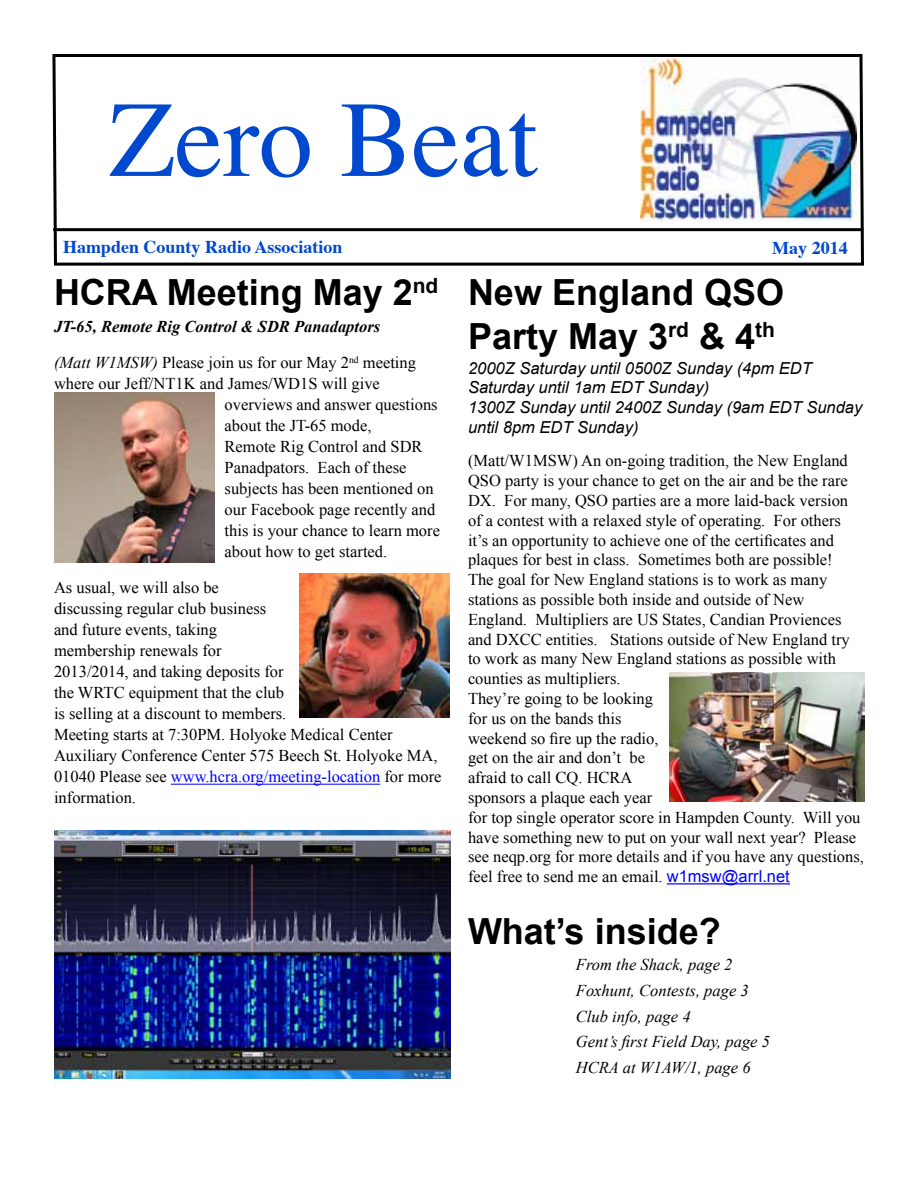
<style>
.page{position:relative;width:918px;height:1188px;background:#fff}
.page>*{position:absolute;margin:0;border:0;box-sizing:border-box;transform-origin:0 0}
.t1{font:108px "Times";color:#0048cd}
.t2{font:700 36px/44.7px "Arial";color:#000}
.t3{font:700 18px "Times";color:#0048cd}
.t4{font:16.5px/19.8px "Times New Roman";color:#000}
.t5{font:italic 16.5px/19.8px "Arial";color:#000}
.t6{font:italic 16.5px/25.8px "Times New Roman";color:#000}
.t7{font:italic 700 16.5px/36px "Times New Roman";color:#000}
.s1{font-weight:400}
.s2{font-weight:400;font-style:normal}
.s3{color:#00f}
.s4{font-family:"Arial";color:#00f}
</style>
<div class="page">
<svg style="left:52px;top:54px;width:812px;height:212px"></svg>
<hr style="left:53px;top:228px;width:810px;height:3px;background:#000">
<hr style="left:171px;top:784px;width:209px;height:1px;background:#00f">
<img style="left:54px;top:393px;width:160px;height:170px">
<img style="left:299px;top:574px;width:151px;height:143px">
<hr style="left:667px;top:883px;width:123px;height:1px;background:#00f">
<img style="left:670px;top:672px;width:194px;height:130px">
<img style="left:54px;top:831px;width:396px;height:247px">
<h1 class="t1" style="left:109px;top:39px;width:430px">Zero Beat</h1>
<p class="t3" style="left:63px;top:229px;width:281px">Hampden County Radio Association</p>
<p class="t3" style="left:772px;top:230px;width:77px">May 2014</p>
<h2 class="t2" style="left:54px;top:271px;width:386px">HCRA Meeting May 2<sup>nd</sup></h2>
<p class="t7" style="left:54px;top:308px;width:364px">JT-65, Remote Rig Control &amp; SDR Panadaptors <span class="s1">(Matt W1MSW)</span> <span class="s2">Please join us for our May 2</span><sup>nd</sup> <span class="s2">meeting</span></p>
<p class="t4" style="left:225px;top:373px;width:217px;line-height:21px;text-indent:-171px">where our Jeff/NT1K and James/WD1S will give overviews and answer questions about the JT-65 mode,<br>Remote Rig Control and SDR<br>Panadpators. Each of these subjects has been mentioned on our Facebook page recently and this is your chance to learn more about how to get started.</p>
<p class="t4" style="left:54px;top:577px;width:389px;line-height:21px">As usual, we will also be<br>discussing regular club business<br>and future events, taking<br>membership renewals for<br>2013/2014, and taking deposits for<br>the WRTC equipment that the club<br>is selling at a discount to members.<br>Meeting starts at 7:30PM. Holyoke Medical Center Auxiliary Conference Center 575 Beech St. Holyoke MA, 01040 Please see <span class="s3">www.hcra.org/meeting-location</span> for more information.</p>
<h2 class="t2" style="left:468px;top:271px;width:318px">New England QSO<br>Party May 3<sup>rd</sup> &amp; 4<sup>th</sup></h2>
<p class="t5" style="left:468px;top:358px;width:396px">2000Z Saturday until 0500Z Sunday (4pm EDT Saturday until 1am EDT Sunday)<br>1300Z Sunday until 2400Z Sunday (9am EDT Sunday until 8pm EDT Sunday)</p>
<p class="t4" style="left:468px;top:451px;width:398px">(Matt/W1MSW) An on-going tradition, the New England QSO party is your chance to get on the air and be the rare DX. For many, QSO parties are a more laid-back version of a contest with a relaxed style of operating. For others it’s an opportunity to achieve one of the certificates and plaques for best in class. Sometimes both are possible!<br>The goal for New England stations is to work as many stations as possible both inside and outside of New England. Multipliers are US States, Candian Proviences and DXCC entities. Stations outside of New England try to work as many New England stations as possible with counties as multipliers.<br>They’re going to be looking<br>for us on the bands this<br>weekend so fire up the radio,<br>get on the air and don’t be<br>afraid to call CQ. HCRA<br>sponsors a plaque each year<br>for top single operator score in Hampden County. Will you have something new to put on your wall next year? Please see neqp.org for more details and if you have any questions, feel free to send me an email. <span class="s4">w1msw@arrl.net</span></p>
<h2 class="t2" style="left:468px;top:910px;width:254px">What’s inside?</h2>
<p class="t6" style="left:576px;top:951px;width:196px">From the Shack, page 2<br>Foxhunt, Contests, page 3<br>Club info, page 4<br>Gent’s first Field Day, page 5<br>HCRA at W1AW/1, page 6</p>
</div>
